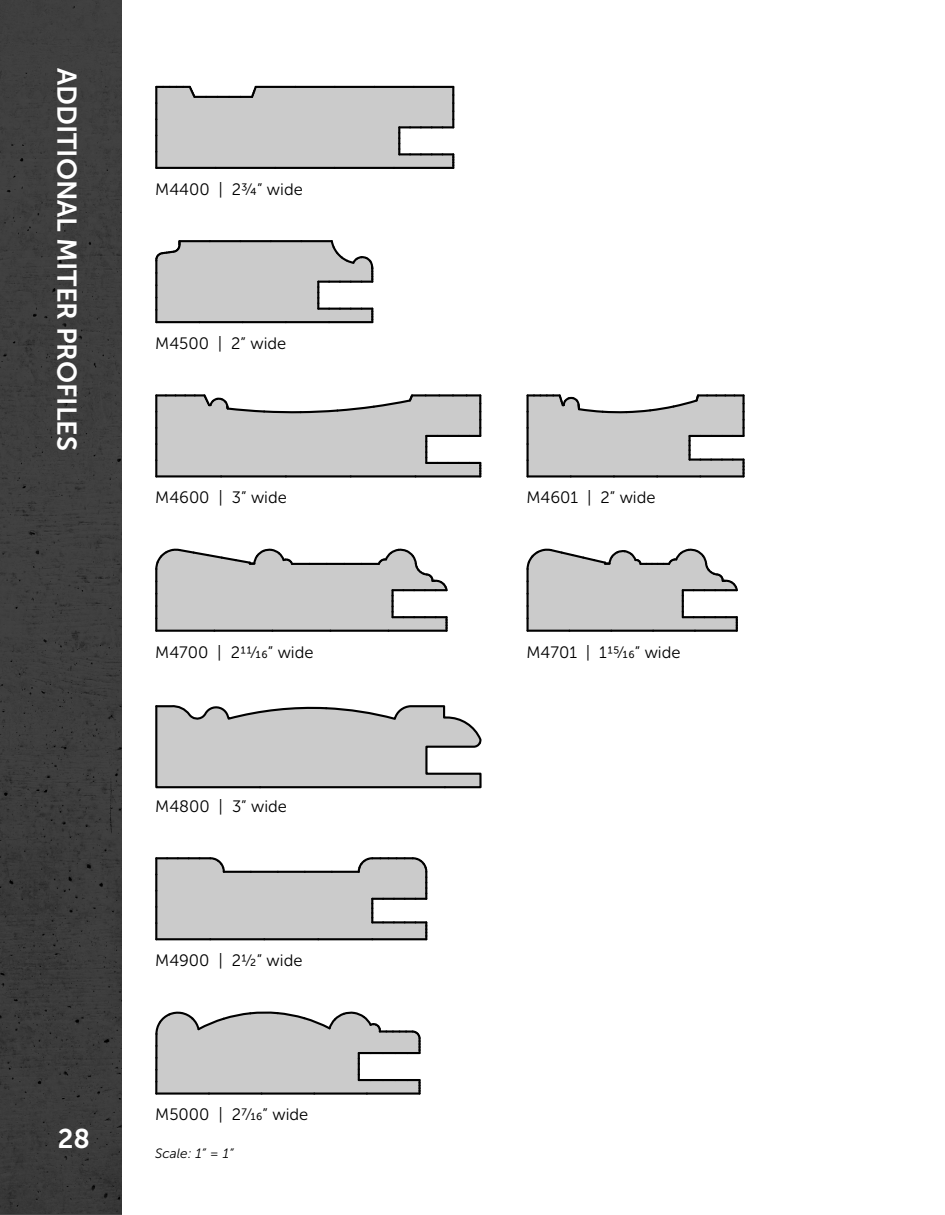
<style>
.page{position:relative;width:945px;height:1215px;background:#fff}
.page>*{position:absolute;margin:0;border:0;box-sizing:border-box;transform-origin:0 0}
.t1{font:27px "Museo Sans 700";color:#fff}
.t2{font:16.5px "Museo Sans 300";color:#000}
.t3{font:italic 13.5px "Museo Sans 300";color:#000}
</style>
<div class="page">
<div style="left:0;top:0;width:122px;height:1214px;background:#3d3d3d"></div>
<hr style="left:394px;top:167px;width:59px;height:2px;background:#000">
<hr style="left:335px;top:167px;width:59px;height:2px;background:#000">
<hr style="left:275px;top:167px;width:60px;height:2px;background:#000">
<hr style="left:216px;top:167px;width:59px;height:2px;background:#000">
<hr style="left:156px;top:167px;width:60px;height:2px;background:#000">
<svg style="left:155px;top:86px;width:299px;height:82px;background:#c2c2c2"></svg>
<hr style="left:156px;top:321px;width:44px;height:2px;background:#000">
<hr style="left:200px;top:321px;width:43px;height:2px;background:#000">
<hr style="left:243px;top:321px;width:43px;height:2px;background:#000">
<hr style="left:286px;top:321px;width:43px;height:2px;background:#000">
<hr style="left:329px;top:321px;width:43px;height:2px;background:#000">
<svg style="left:155px;top:240px;width:218px;height:82px;background:#c3c3c3"></svg>
<hr style="left:156px;top:475px;width:65px;height:2px;background:#000">
<hr style="left:221px;top:475px;width:65px;height:2px;background:#000">
<hr style="left:286px;top:475px;width:65px;height:2px;background:#000">
<hr style="left:351px;top:475px;width:65px;height:2px;background:#000">
<hr style="left:416px;top:475px;width:64px;height:2px;background:#000">
<svg style="left:155px;top:394px;width:326px;height:82px;background:#c7c7c7"></svg>
<hr style="left:528px;top:475px;width:43px;height:3px;background:#000">
<hr style="left:571px;top:475px;width:43px;height:3px;background:#000">
<hr style="left:614px;top:475px;width:43px;height:3px;background:#000">
<hr style="left:657px;top:475px;width:43px;height:3px;background:#000">
<hr style="left:700px;top:475px;width:44px;height:3px;background:#000">
<hr style="left:526px;top:395px;width:3px;height:17px;background:#000">
<hr style="left:526px;top:412px;width:3px;height:16px;background:#000">
<hr style="left:526px;top:428px;width:3px;height:16px;background:#000">
<hr style="left:526px;top:444px;width:3px;height:16px;background:#000">
<hr style="left:526px;top:460px;width:3px;height:16px;background:#000">
<svg style="left:528px;top:394px;width:217px;height:82px"></svg>
<hr style="left:389px;top:630px;width:58px;height:2px;background:#000">
<hr style="left:330px;top:630px;width:59px;height:2px;background:#000">
<hr style="left:272px;top:630px;width:58px;height:2px;background:#000">
<hr style="left:214px;top:630px;width:58px;height:2px;background:#000">
<hr style="left:156px;top:630px;width:58px;height:2px;background:#000">
<svg style="left:155px;top:549px;width:293px;height:82px"></svg>
<hr style="left:695px;top:630px;width:42px;height:2px;background:#000">
<hr style="left:653px;top:630px;width:42px;height:2px;background:#000">
<hr style="left:611px;top:630px;width:42px;height:2px;background:#000">
<hr style="left:569px;top:630px;width:42px;height:2px;background:#000">
<hr style="left:528px;top:630px;width:41px;height:2px;background:#000">
<svg style="left:526px;top:549px;width:212px;height:82px"></svg>
<svg style="left:155px;top:705px;width:327px;height:83px;background:#c3c3c3"></svg>
<hr style="left:156px;top:938px;width:54px;height:2px;background:#000">
<hr style="left:210px;top:938px;width:54px;height:2px;background:#000">
<hr style="left:264px;top:938px;width:54px;height:2px;background:#000">
<hr style="left:318px;top:938px;width:54px;height:2px;background:#000">
<hr style="left:372px;top:938px;width:54px;height:2px;background:#000">
<svg style="left:155px;top:857px;width:272px;height:82px;background:#c5c5c5"></svg>
<hr style="left:367px;top:1093px;width:53px;height:2px;background:#000">
<hr style="left:314px;top:1093px;width:53px;height:2px;background:#000">
<hr style="left:262px;top:1093px;width:52px;height:2px;background:#000">
<hr style="left:209px;top:1092px;width:53px;height:3px;background:#000">
<hr style="left:156px;top:1092px;width:53px;height:3px;background:#000">
<svg style="left:155px;top:1011px;width:266px;height:83px"></svg>
<h1 class="t1" style="left:82px;top:68px;width:385px;rotate:90deg">ADDITIONAL MITER PROFILES</h1>
<h1 class="t1" style="left:58px;top:1123px;width:34px">28</h1>
<p class="t2" style="left:155px;top:180px;width:149px">M4400 | 2¾” wide</p>
<p class="t2" style="left:155px;top:335px;width:133px">M4500 | 2” wide</p>
<p class="t2" style="left:155px;top:489px;width:133px">M4600 | 3” wide</p>
<p class="t2" style="left:526px;top:489px;width:131px">M4601 | 2” wide</p>
<p class="t2" style="left:155px;top:643px;width:160px">M4700 | 211/16” wide</p>
<p class="t2" style="left:526px;top:643px;width:156px">M4701 | 115/16” wide</p>
<p class="t2" style="left:155px;top:797px;width:133px">M4800 | 3” wide</p>
<p class="t2" style="left:155px;top:952px;width:149px">M4900 | 2½” wide</p>
<p class="t2" style="left:155px;top:1106px;width:155px">M5000 | 27/16” wide</p>
<p class="t3" style="left:155px;top:1146px;width:80px">Scale: 1” = 1”</p>
</div>
